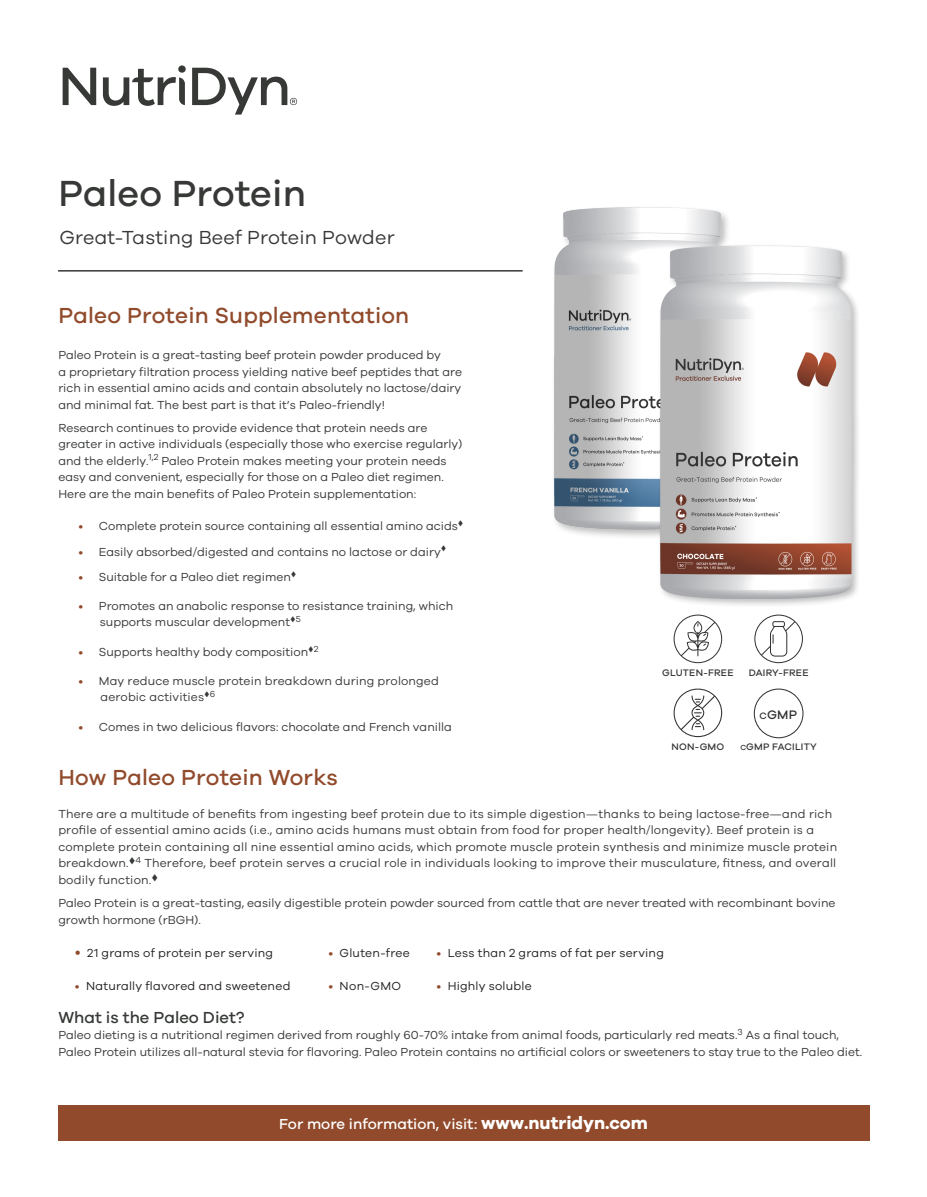
<style>
.page{position:relative;width:927px;height:1197px;background:#fff}
.page>*{position:absolute;margin:0;border:0;box-sizing:border-box;transform-origin:0 0}
.t1{font:500 37.5px "Galano Grotesque";letter-spacing:.005em;color:#363936}
.t2{font:500 22.5px "Galano Grotesque";letter-spacing:.01em;color:#914b2c}
.t3{font:19.5px "Galano Grotesque";letter-spacing:.01em;color:#363936}
.t4{font:500 16.5px "Galano Grotesque";color:#363a36}
.t5{font:500 15px "Galano Grotesque";color:#fff}
.t6{font:500 12.75px "Galano Grotesque";color:#313232}
.t7{font:12px/16.5px "Galano Grotesque";color:#363a36}
.t8{font:12px "Galano Grotesque";letter-spacing:.02em;color:#231f20}
.t9{font:500 9.75px "Galano Grotesque";letter-spacing:.025em;color:#313232}
.s1{color:#914b2c}
.s2{font-family:"Helvetica Neue LT Std";color:#904c2b}
.s3{color:#904c2b}
.s4{font-size:9.6px}
.s5{font-size:7.5px}
.s6{font-weight:700;font-size:18px}
</style>
<div class="page">
<div style="left:58px;top:1105px;width:811px;height:35px;background:#914b2c"></div>
<hr style="left:58px;top:270px;width:464px;height:2px;background:#363a36">
<svg style="left:63px;top:68px;width:33px;height:37px"></svg>
<svg style="left:192px;top:68px;width:105px;height:47px"></svg>
<svg style="left:103px;top:65px;width:83px;height:41px"></svg>
<img style="left:553px;top:207px;width:175px;height:328px">
<svg style="left:673px;top:688px;width:49px;height:49px"></svg>
<svg style="left:673px;top:614px;width:49px;height:49px"></svg>
<svg style="left:754px;top:614px;width:49px;height:49px"></svg>
<svg style="left:753px;top:688px;width:50px;height:50px"></svg>
<img style="left:648px;top:241px;width:210px;height:364px">
<p class="t1" style="left:58px;top:171px;width:249px">Paleo Protein</p>
<p class="t3" style="left:59px;top:226px;width:337px">Great-Tasting Beef Protein Powder</p>
<p class="t2" style="left:58px;top:302px;width:352px">Paleo Protein Supplementation</p>
<p class="t7" style="left:58px;top:346px;width:405px">Paleo Protein is a great-tasting beef protein powder produced by<br>a proprietary filtration process yielding native beef peptides that are rich in essential amino acids and contain absolutely no lactose/dairy and minimal fat. The best part is that it’s Paleo-friendly!</p>
<p class="t7" style="left:58px;top:419px;width:406px">Research continues to provide evidence that protein needs are greater in active individuals (especially those who exercise regularly) and the elderly.<sup>1,2</sup> Paleo Protein makes meeting your protein needs easy and convenient, especially for those on a Paleo diet regimen.<br>Here are the main benefits of Paleo Protein supplementation:</p>
<p class="t7" style="left:79px;top:517px;width:386px"><span class="s1">•</span> Complete protein source containing all essential amino acids▼</p>
<p class="t7" style="left:79px;top:543px;width:369px"><span class="s1">•</span> Easily absorbed/digested and contains no lactose or dairy▼</p>
<p class="t7" style="left:79px;top:568px;width:219px"><span class="s1">•</span> Suitable for a Paleo diet regimen▼</p>
<p class="t7" style="left:100px;top:597px;width:355px;text-indent:-21px"><span class="s1">•</span> Promotes an anabolic response to resistance training, which supports muscular development▼<sup>5</sup></p>
<p class="t7" style="left:79px;top:643px;width:241px"><span class="s1">•</span> Supports healthy body composition▼<sup>2</sup></p>
<p class="t7" style="left:101px;top:672px;width:340px;text-indent:-22px"><span class="s1">•</span> May reduce muscle protein breakdown during prolonged aerobic activities▼<sup>6</sup></p>
<p class="t7" style="left:79px;top:718px;width:375px"><span class="s1">•</span> Comes in two delicious flavors: chocolate and French vanilla</p>
<p class="t2" style="left:58px;top:763px;width:281px">How Paleo Protein Works</p>
<p class="t7" style="left:58px;top:805px;width:780px">There are a multitude of benefits from ingesting beef protein due to its simple digestion—thanks to being lactose-free—and rich profile of essential amino acids (i.e., amino acids humans must obtain from food for proper health/longevity). Beef protein is a complete protein containing all nine essential amino acids, which promote muscle protein synthesis and minimize muscle protein breakdown.▼<sup>4</sup> Therefore, beef protein serves a crucial role in individuals looking to improve their musculature, fitness, and overall bodily function.▼</p>
<p class="t7" style="left:58px;top:894px;width:778px">Paleo Protein is a great-tasting, easily digestible protein powder sourced from cattle that are never treated with recombinant bovine growth hormone (rBGH).</p>
<p class="t8" style="left:75px;top:945px;width:200px"><span class="s2">•</span> 21 grams of protein per serving</p>
<p class="t8" style="left:328px;top:945px;width:83px"><span class="s3">•</span> Gluten-free</p>
<p class="t8" style="left:436px;top:945px;width:229px"><span class="s3">•</span> Less than 2 grams of fat per serving</p>
<p class="t8" style="left:75px;top:978px;width:217px"><span class="s3">•</span> Naturally flavored and sweetened</p>
<p class="t8" style="left:328px;top:978px;width:74px"><span class="s3">•</span> Non-GMO</p>
<p class="t8" style="left:436px;top:978px;width:97px"><span class="s3">•</span> Highly soluble</p>
<p class="t4" style="left:58px;top:1007px;width:188px">What is the Paleo Diet?</p>
<p class="t7" style="left:58px;top:1026px;width:805px">Paleo dieting is a nutritional regimen derived from roughly 60-70% intake from animal foods, particularly red meats.<sup>3</sup> As a final touch,<br>Paleo Protein utilizes all-natural stevia for flavoring. Paleo Protein contains no artificial colors or sweeteners to stay true to the Paleo diet.</p>
<p class="t9" style="left:662px;top:667px;width:73px">GLUTEN-FREE</p>
<p class="t9" style="left:748px;top:667px;width:61px">DAIRY-FREE</p>
<p class="t6" style="left:759px;top:707px;width:39px"><span class="s4">C</span>GMP</p>
<p class="t9" style="left:740px;top:741px;width:78px"><span class="s5">C</span>GMP FACILITY</p>
<p class="t9" style="left:671px;top:741px;width:54px">NON-GMO</p>
<p class="t5" style="left:279px;top:1114px;width:370px">For more information, visit: <span class="s6">www.nutridyn.com</span></p>
</div>
